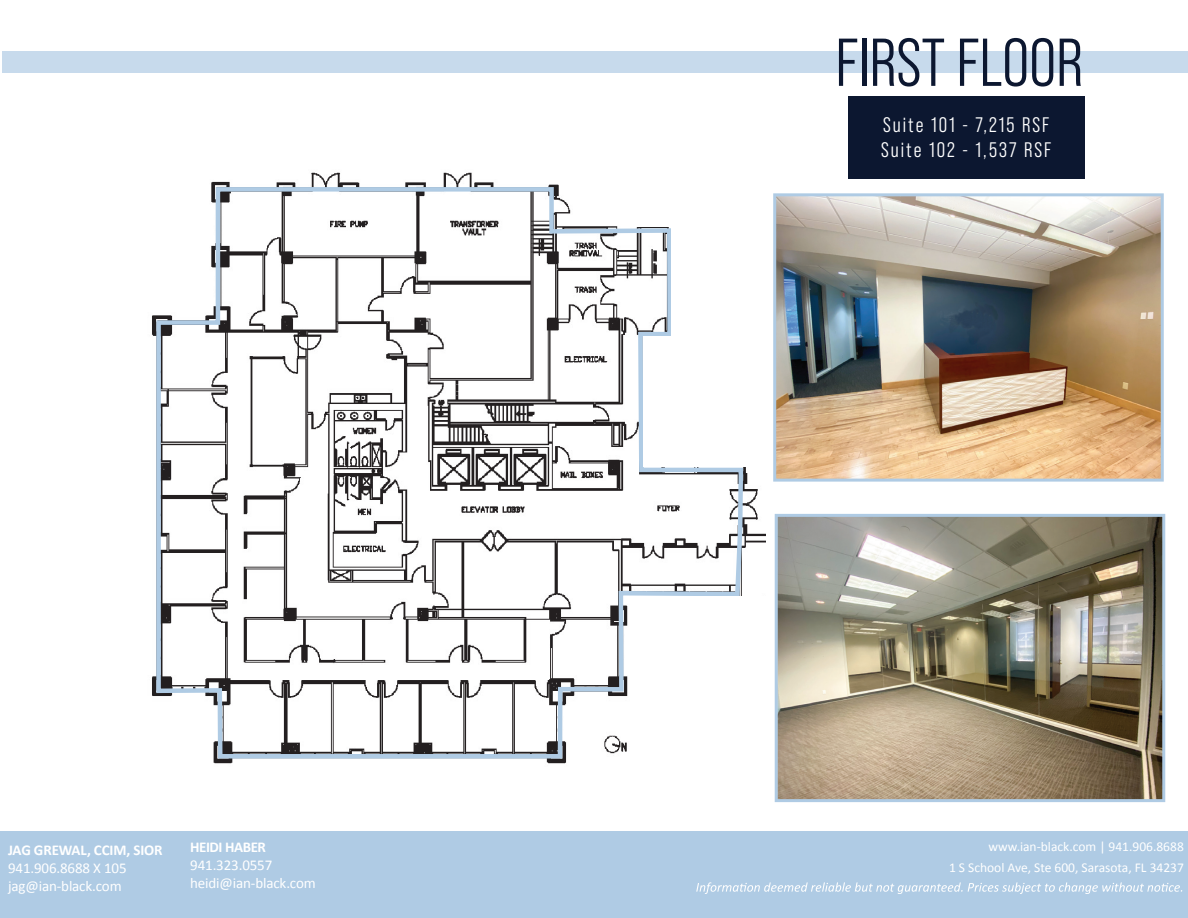
<style>
.page{position:relative;width:1188px;height:918px;background:#fff}
.page>*{position:absolute;margin:0;border:0;box-sizing:border-box;transform-origin:0 0}
.t1{font:67.5px "Bebas Neue Pro Middle";color:#0c1730}
.t2{font:21px/25.2px "Bebas Neue Pro Middle";letter-spacing:.1em;color:#fff}
.t3{font:15px/18px "Calibri";letter-spacing:-.01em;color:#fff}
.t4{font:700 15px "Calibri";letter-spacing:-.02em;color:#fff}
.t5{font:13.5px/21px "Calibri";color:#fff;text-align:right}
</style>
<div class="page">
<svg style="left:154px;top:185px;width:591px;height:576px"></svg>
<div style="left:633px;top:118px;width:175px;height:109px;background:#fff"></div>
<div style="left:672px;top:217px;width:105px;height:177px;background:#fff"></div>
<div style="left:643px;top:336px;width:137px;height:131px;background:#fff"></div>
<div style="left:651px;top:596px;width:127px;height:108px;background:#fff"></div>
<div style="left:2px;top:51px;width:1186px;height:21px;background:#c7daec"></div>
<div style="left:0;top:832px;width:1187px;height:86px;background:#afcbe4"></div>
<div style="left:848px;top:96px;width:236px;height:83px;background:#0c1730"></div>
<svg style="left:696px;top:882px;width:486px;height:12px"></svg>
<img style="left:779px;top:518px;width:382px;height:280px">
<div style="left:775px;top:514px;width:390px;height:288px;border:3px solid #afcbe4"></div>
<img style="left:777px;top:197px;width:383px;height:281px">
<div style="left:773px;top:193px;width:391px;height:289px;border:3px solid #afcbe4"></div>
<div style="left:477px;top:565px;width:66px;height:19px;background:#fff"></div>
<p class="t4" style="left:8px;top:839px;width:156px">JAG GREWAL, CCIM, SIOR</p>
<p class="t3" style="left:8px;top:858px;width:120px">941.906.8688 X 105 jag@ian-black.com</p>
<p class="t4" style="left:190px;top:836px;width:77px">HEIDI HABER</p>
<p class="t3" style="left:190px;top:856px;width:127px">941.323.0557 heidi@ian-black.com</p>
<h1 class="t1" style="left:837px;top:25px;width:249px">FIRST FLOOR</h1>
<h2 class="t2" style="left:881px;top:112px;width:172px">Suite 101 - 7,215 RSF<br>Suite 102 - 1,537 RSF</h2>
<p class="t5" style="left:949px;top:835px;width:236px">www.ian-black.com | 941.906.8688<br>1 S School Ave, Ste 600, Sarasota, FL 34237</p>
</div>
